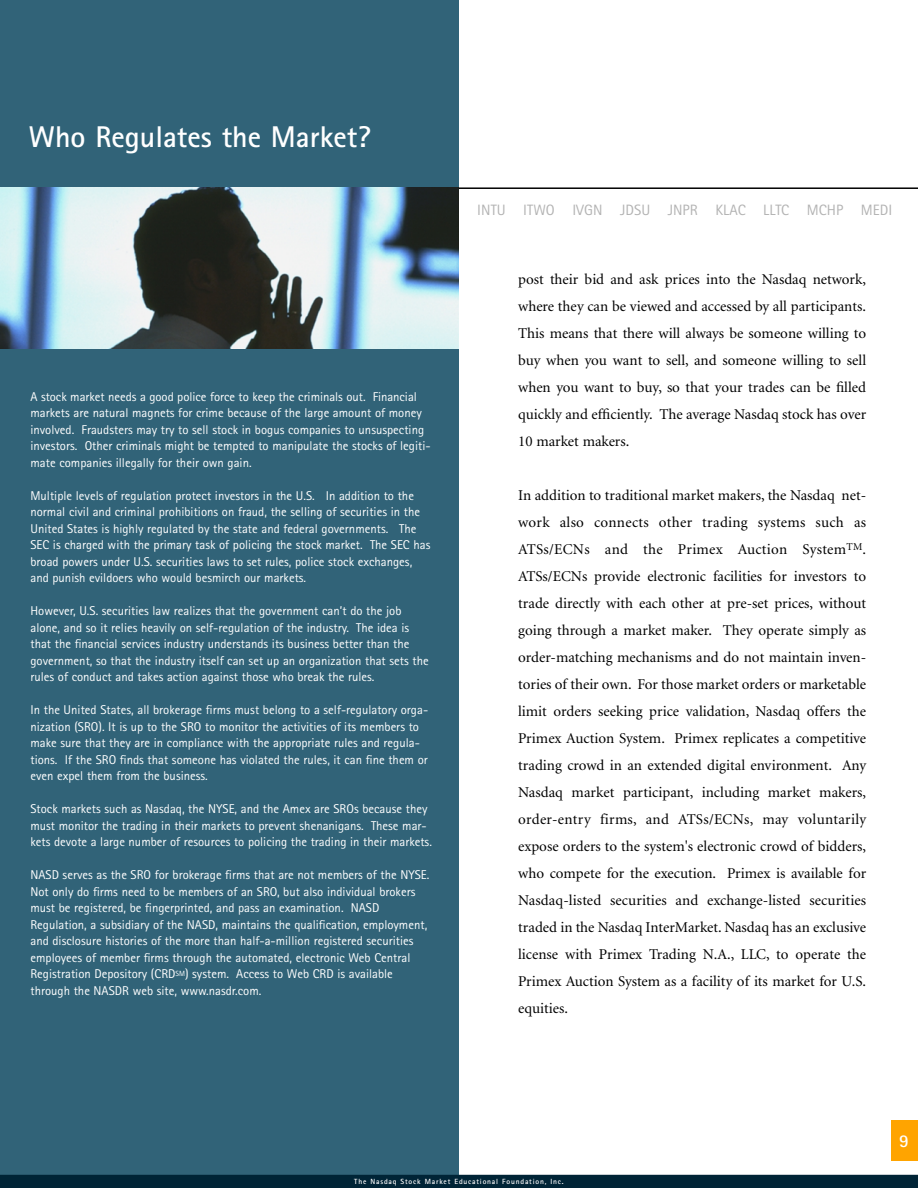
<style>
.page{position:relative;width:918px;height:1188px;background:#fff}
.page>*{position:absolute;margin:0;border:0;box-sizing:border-box;transform-origin:0 0}
.t1{font:700 30px "Rotis Sans Serif";color:#fff}
.t2{font:700 18px "Rotis Sans Serif";color:#fff}
.t3{font:15px/27px "Minion";color:#000;text-align:justify}
.t4{font:15px "Rotis Sans Serif";letter-spacing:.005em;color:#b3b3b3}
.t5{font:12.75px/16.5px "Rotis Sans Serif";color:#fff}
.t6{font:700 7.5px "Rotis Sans Serif";letter-spacing:.105em;color:#fff}
</style>
<div class="page">
<hr style="left:0;top:187px;width:918px;height:2px;background:#000">
<div style="left:0;top:0;width:459px;height:1188px;background:#316378"></div>
<img style="left:0;top:188px;width:458px;height:160px">
<div style="left:0;top:1175px;width:918px;height:13px;background:#002436"></div>
<div style="left:891px;top:1120px;width:27px;height:41px;background:#ffa400"></div>
<h1 class="t1" style="left:29px;top:126px;width:343px">Who Regulates the Market?</h1>
<p class="t5" style="left:30px;top:389px;width:402px">A stock market needs a good police force to keep the criminals out. Financial markets are natural magnets for crime because of the large amount of money involved. Fraudsters may try to sell stock in bogus companies to unsuspecting investors. Other criminals might be tempted to manipulate the stocks of legiti&shy;mate companies illegally for their own gain.</p>
<p class="t5" style="left:30px;top:488px;width:401px">Multiple levels of regulation protect investors in the U.S. In addition to the normal civil and criminal prohibitions on fraud, the selling of securities in the United States is highly regulated by the state and federal governments. The SEC is charged with the primary task of policing the stock market. The SEC has broad powers under U.S. securities laws to set rules, police stock exchanges, and punish evildoers who would besmirch our markets.</p>
<p class="t5" style="left:30px;top:604px;width:400px">However, U.S. securities law realizes that the government can’t do the job alone, and so it relies heavily on self-regulation of the industry. The idea is that the financial services industry understands its business better than the government, so that the industry itself can set up an organization that sets the rules of conduct and takes action against those who break the rules.</p>
<p class="t5" style="left:30px;top:703px;width:399px">In the United States, all brokerage firms must belong to a self-regulatory orga&shy;nization (SRO). It is up to the SRO to monitor the activities of its members to make sure that they are in compliance with the appropriate rules and regula&shy;tions. If the SRO finds that someone has violated the rules, it can fine them or even expel them from the business.</p>
<p class="t5" style="left:30px;top:802px;width:403px">Stock markets such as Nasdaq, the NYSE, and the Amex are SROs because they must monitor the trading in their markets to prevent shenanigans. These mar&shy;kets devote a large number of resources to policing the trading in their markets.</p>
<p class="t5" style="left:30px;top:868px;width:400px">NASD serves as the SRO for brokerage firms that are not members of the NYSE.<br>Not only do firms need to be members of an SRO, but also individual brokers must be registered, be fingerprinted, and pass an examination. NASD Regulation, a subsidiary of the NASD, maintains the qualification, employment, and disclosure histories of the more than half-a-million registered securities employees of member firms through the automated, electronic Web Central Registration Depository (CRD<sup>SM</sup>) system. Access to Web CRD is available through the NASDR web site, www.nasdr.com.</p>
<p class="t4" style="left:477px;top:205px;width:417px">INTU ITWO IVGN JDSU JNPR KLAC LLTC MCHP MEDI</p>
<p class="t3" style="left:518px;top:267px;width:349px">post their bid and ask prices into the Nasdaq network, where they can be viewed and accessed by all participants.<br>This means that there will always be someone willing to buy when you want to sell, and someone willing to sell when you want to buy, so that your trades can be filled quickly and efficiently. The average Nasdaq stock has over 10 market makers.</p>
<p class="t3" style="left:518px;top:483px;width:350px">In addition to traditional market makers, the Nasdaq net&shy;work also connects other trading systems such as ATSs/ECNs and the Primex Auction System<sup>TM</sup>.<br>ATSs/ECNs provide electronic facilities for investors to trade directly with each other at pre-set prices, without going through a market maker. They operate simply as order-matching mechanisms and do not maintain inven&shy;tories of their own. For those market orders or marketable limit orders seeking price validation, Nasdaq offers the Primex Auction System. Primex replicates a competitive trading crowd in an extended digital environment. Any Nasdaq market participant, including market makers, order-entry firms, and ATSs/ECNs, may voluntarily expose orders to the system's electronic crowd of bidders, who compete for the execution. Primex is available for Nasdaq-listed securities and exchange-listed securities traded in the Nasdaq InterMarket. Nasdaq has an exclusive license with Primex Trading N.A., LLC, to operate the Primex Auction System as a facility of its market for U.S. equities.</p>
<p class="t6" style="left:354px;top:1178px;width:211px">The Nasdaq Stock Market Educational Foundation, Inc.</p>
<h2 class="t2" style="left:899px;top:1134px;width:11px">9</h2>
</div>
